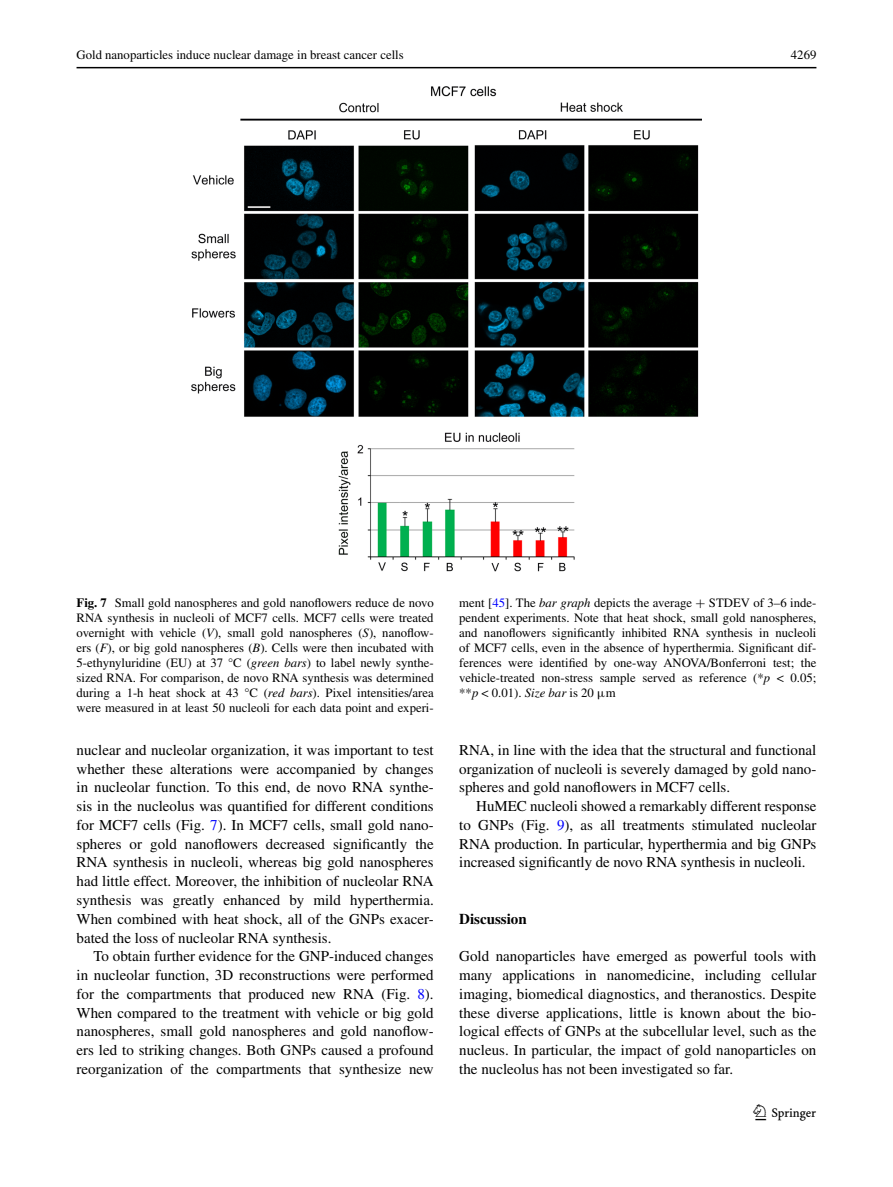
<style>
.page{position:relative;width:893px;height:1187px;background:#fff}
.page>*{position:absolute;margin:0;border:0;box-sizing:border-box;transform-origin:0 0}
.t1{font:22.5px "Springnew";color:#000}
.t2{font:15px/18.8px "Times";color:#000;text-align:justify}
.t3{font:700 15px "Times";color:#000}
.t4{font:12.75px/15px "Times";color:#000;text-align:justify}
.s1{font-weight:700}
.s2{font-style:italic}
.s3{color:#00f}
.s4{font-family:"MTSY"}
.s5{font-family:"MTGU"}
</style>
<div class="page">
<hr style="left:77px;top:67px;width:739px;height:1px;background:#000">
<img style="left:191px;top:87px;width:511px;height:484px">
<p class="t4" style="left:77px;top:48px;width:329px">Gold nanoparticles induce nuclear damage in breast cancer cells</p>
<p class="t4" style="left:791px;top:48px;width:27px">4269</p>
<p class="t4" style="left:77px;top:595px;width:359px"><span class="s1">Fig. 7</span> Small gold nanospheres and gold nanoflowers reduce de novo RNA synthesis in nucleoli of MCF7 cells. MCF7 cells were treated overnight with vehicle (<span class="s2">V</span>), small gold nanospheres (<span class="s2">S</span>), nanoflow&shy;ers (<span class="s2">F</span>), or big gold nanospheres (<span class="s2">B</span>). Cells were then incubated with 5-ethynyluridine (EU) at 37 °C (<span class="s2">green bars</span>) to label newly synthe&shy;sized RNA. For comparison, de novo RNA synthesis was determined during a 1-h heat shock at 43 °C (<span class="s2">red bars</span>). Pixel intensities/area were measured in at least 50 nucleoli for each data point and experi-</p>
<p class="t4" style="left:459px;top:595px;width:359px">ment [<span class="s3">45</span>]. The <span class="s2">bar graph</span> depicts the average <span class="s4">+</span> STDEV of 3–6 inde&shy;pendent experiments. Note that heat shock, small gold nanospheres, and nanoflowers significantly inhibited RNA synthesis in nucleoli of MCF7 cells, even in the absence of hyperthermia. Significant dif&shy;ferences were identified by one-way ANOVA/Bonferroni test; the vehicle-treated non-stress sample served as reference (*<span class="s2">p</span> &lt; 0.05; **<span class="s2">p</span> &lt; 0.01). <span class="s2">Size bar</span> is 20 <span class="s5">μ</span>m</p>
<p class="t2" style="left:77px;top:740px;width:359px">nuclear and nucleolar organization, it was important to test whether these alterations were accompanied by changes in nucleolar function. To this end, de novo RNA synthe&shy;sis in the nucleolus was quantified for different conditions for MCF7 cells (Fig. <span class="s3">7</span>). In MCF7 cells, small gold nano&shy;spheres or gold nanoflowers decreased significantly the RNA synthesis in nucleoli, whereas big gold nanospheres had little effect. Moreover, the inhibition of nucleolar RNA synthesis was greatly enhanced by mild hyperthermia.<br>When combined with heat shock, all of the GNPs exacer&shy;bated the loss of nucleolar RNA synthesis.</p>
<p class="t2" style="left:77px;top:946px;width:359px;text-indent:17px">To obtain further evidence for the GNP-induced changes in nucleolar function, 3D reconstructions were performed for the compartments that produced new RNA (Fig. <span class="s3">8</span>).<br>When compared to the treatment with vehicle or big gold nanospheres, small gold nanospheres and gold nanoflow&shy;ers led to striking changes. Both GNPs caused a profound reorganization of the compartments that synthesize new</p>
<p class="t2" style="left:459px;top:740px;width:359px">RNA, in line with the idea that the structural and functional organization of nucleoli is severely damaged by gold nano&shy;spheres and gold nanoflowers in MCF7 cells.</p>
<p class="t2" style="left:459px;top:796px;width:359px;text-indent:17px">HuMEC nucleoli showed a remarkably different response to GNPs (Fig. <span class="s3">9</span>), as all treatments stimulated nucleolar RNA production. In particular, hyperthermia and big GNPs increased significantly de novo RNA synthesis in nucleoli.</p>
<p class="t3" style="left:459px;top:909px;width:69px">Discussion</p>
<p class="t2" style="left:459px;top:946px;width:359px">Gold nanoparticles have emerged as powerful tools with many applications in nanomedicine, including cellular imaging, biomedical diagnostics, and theranostics. Despite these diverse applications, little is known about the bio&shy;logical effects of GNPs at the subcellular level, such as the nucleus. In particular, the impact of gold nanoparticles on the nucleolus has not been investigated so far.</p>
<h1 class="t1" style="left:755px;top:1104px;width:62px">1 3</h1>
</div>
